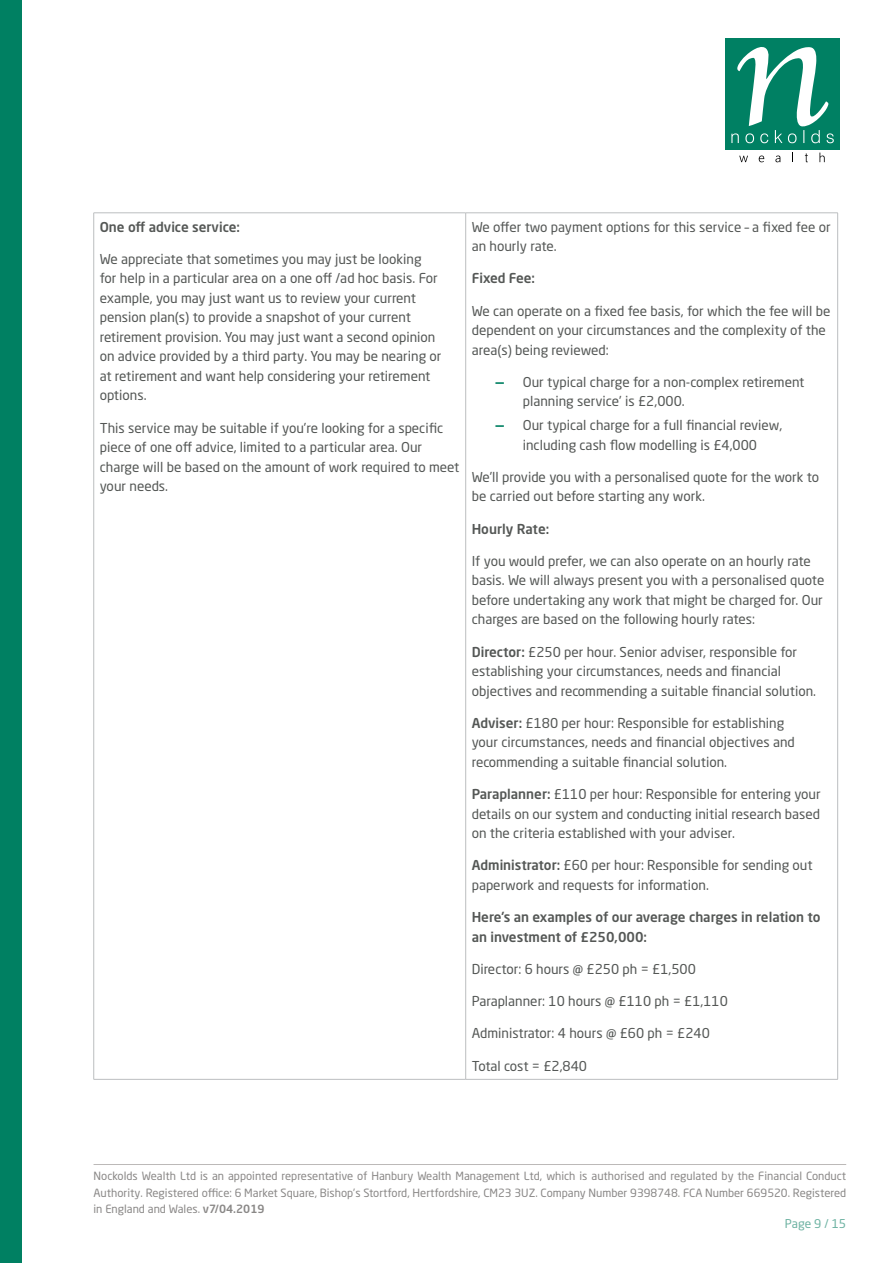
<style>
.page{position:relative;width:893px;height:1263px;background:#fff}
.page>*{position:absolute;margin:0;border:0;box-sizing:border-box;transform-origin:0 0}
.t1{font:13.5px/19.5px "Neo Sans Std";color:#545755}
.t2{font:500 13.5px/19.5px "Neo Sans Std";color:#545755}
.t3{font:12px "Neo Sans Std";color:#6db2a2}
.t4{font:11.25px/16.5px "Neo Sans Std";color:#8a8887;text-align:justify}
.s1{font-weight:700;color:#008062}
.s2{font-weight:500}
</style>
<div class="page">
<div style="left:725px;top:38px;width:115px;height:111px;background:#008063"></div>
<svg style="left:805px;top:153px;width:3px;height:9px"></svg>
<svg style="left:731px;top:47px;width:103px;height:96px"></svg>
<svg style="left:739px;top:156px;width:9px;height:6px"></svg>
<svg style="left:759px;top:156px;width:5px;height:6px"></svg>
<svg style="left:775px;top:156px;width:5px;height:6px"></svg>
<svg style="left:819px;top:153px;width:6px;height:9px"></svg>
<div style="left:0;top:0;width:21px;height:1263px;background:#008062"></div>
<hr style="left:94px;top:1164px;width:752px;height:1px;background:#bcb9b8">
<hr style="left:94px;top:213px;width:372px;height:1px;background:#bcbec0">
<hr style="left:93px;top:213px;width:1px;height:866px;background:#bcbec0">
<hr style="left:466px;top:213px;width:372px;height:1px;background:#bcbec0">
<hr style="left:465px;top:213px;width:1px;height:866px;background:#bcbec0">
<hr style="left:837px;top:213px;width:1px;height:866px;background:#bcbec0">
<hr style="left:94px;top:1079px;width:372px;height:1px;background:#bcbec0">
<hr style="left:466px;top:1079px;width:372px;height:1px;background:#bcbec0">
<p class="t2" style="left:100px;top:217px;width:142px">One off advice service:</p>
<p class="t1" style="left:100px;top:249px;width:343px">We appreciate that sometimes you may just be looking for help in a particular area on a one off /ad hoc basis. For example, you may just want us to review your current pension plan(s) to provide a snapshot of your current retirement provision. You may just want a second opinion on advice provided by a third party. You may be nearing or at retirement and want help considering your retirement options.</p>
<p class="t1" style="left:100px;top:418px;width:361px">This service may be suitable if you’re looking for a specific piece of one off advice, limited to a particular area. Our charge will be based on the amount of work required to meet your needs.</p>
<p class="t1" style="left:472px;top:217px;width:361px">We offer two payment options for this service – a fixed fee or an hourly rate.</p>
<p class="t2" style="left:472px;top:268px;width:65px">Fixed Fee:</p>
<p class="t1" style="left:472px;top:301px;width:360px">We can operate on a fixed fee basis, for which the fee will be dependent on your circumstances and the complexity of the area(s) being reviewed:</p>
<p class="t1" style="left:523px;top:372px;width:283px;text-indent:-27px"><span class="s1">—</span> Our typical charge for a non-complex retirement planning service’ is £2,000.</p>
<p class="t1" style="left:496px;top:415px;width:288px;text-align:center"><span class="s1">—</span> Our typical charge for a full financial review, including cash flow modelling is £4,000</p>
<p class="t1" style="left:472px;top:467px;width:349px">We’ll provide you with a personalised quote for the work to be carried out before starting any work.</p>
<p class="t2" style="left:472px;top:518px;width:79px">Hourly Rate:</p>
<p class="t1" style="left:472px;top:551px;width:354px">If you would prefer, we can also operate on an hourly rate basis. We will always present you with a personalised quote before undertaking any work that might be charged for. Our charges are based on the following hourly rates:</p>
<p class="t1" style="left:472px;top:642px;width:346px"><span class="s2">Director:</span> £250 per hour. Senior adviser, responsible for establishing your circumstances, needs and financial objectives and recommending a suitable financial solution.</p>
<p class="t1" style="left:472px;top:713px;width:325px"><span class="s2">Adviser:</span> £180 per hour: Responsible for establishing your circumstances, needs and financial objectives and recommending a suitable financial solution.</p>
<p class="t1" style="left:472px;top:784px;width:351px;text-align:justify"><span class="s2">Paraplanner:</span> £110 per hour: Responsible for entering your details on our system and conducting initial research based on the criteria established with your adviser.</p>
<p class="t1" style="left:472px;top:855px;width:342px"><span class="s2">Administrator:</span> £60 per hour: Responsible for sending out paperwork and requests for information.</p>
<p class="t2" style="left:472px;top:907px;width:350px">Here’s an examples of our average charges in relation to an investment of £250,000:</p>
<p class="t1" style="left:472px;top:959px;width:226px">Director: 6 hours @ £250 ph = £1,500</p>
<p class="t1" style="left:472px;top:991px;width:258px">Paraplanner: 10 hours @ £110 ph = £1,110</p>
<p class="t1" style="left:472px;top:1023px;width:240px">Administrator: 4 hours @ £60 ph = £240</p>
<p class="t1" style="left:472px;top:1056px;width:117px">Total cost = £2,840</p>
<p class="t4" style="left:94px;top:1168px;width:754px">Nockolds Wealth Ltd is an appointed representative of Hanbury Wealth Management Ltd, which is authorised and regulated by the Financial Conduct Authority. Registered office: 6 Market Square, Bishop’s Stortford, Hertfordshire, CM23 3UZ. Company Number 9398748. FCA Number 669520. Registered in England and Wales. <span class="s2">v7/04.2019</span></p>
<p class="t3" style="left:785px;top:1216px;width:63px">Page 9 / 15</p>
</div>
